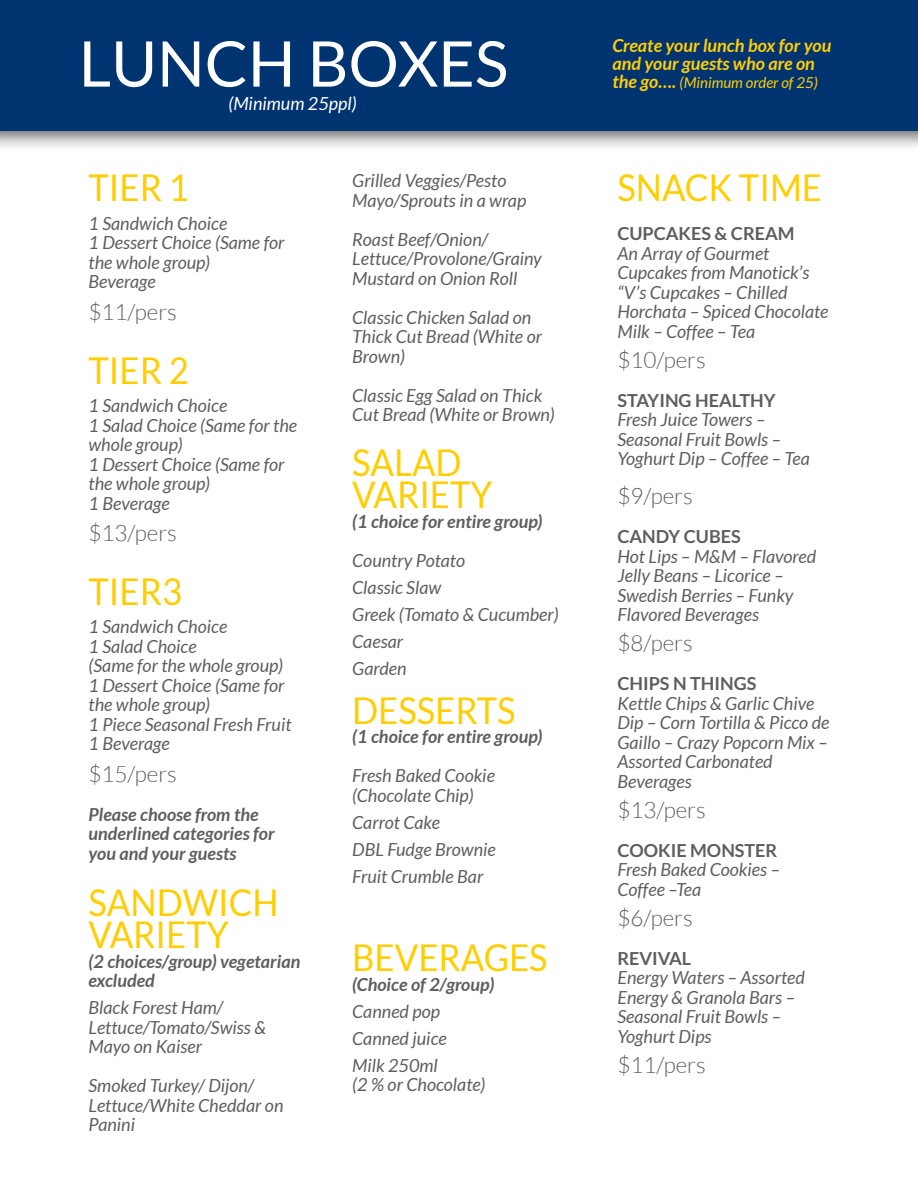
<style>
.page{position:relative;width:918px;height:1188px;background:#fff}
.page>*{position:absolute;margin:0;border:0;box-sizing:border-box;transform-origin:0 0}
.t1{font:63px "Lato";color:#fff}
.t2{font:36.9px/32.2px "Lato";color:#ffce02;scale:.94 1}
.t3{font:300 22.5px "Lato";color:#5d5e5e}
.t4{font:italic 18px/19.5px "Lato";color:#5d5e5e}
.t5{font:italic 700 18px/19.5px "Lato";color:#5d5e5e}
.t6{font:700 18px "Lato";color:#5d5e5e}
.t7{font:italic 700 18px/18px "Lato";color:#ffce02}
.t8{font:italic 18px "Lato";color:#fff}
.t9{font:italic 15px "Lato";color:#ffce02}
.s1{font-weight:700;font-size:18px}
</style>
<div class="page">
<div style="left:0;top:0;width:918px;height:131px;background:#003471"></div>
<h1 class="t1" style="left:79px;top:29px;width:431px">LUNCH BOXES</h1>
<p class="t8" style="left:228px;top:94px;width:130px">(Minimum 25ppl)</p>
<h2 class="t2" style="left:89px;top:172px;width:108px">TIER 1</h2>
<p class="t4" style="left:89px;top:214px;width:198px">1 Sandwich Choice<br>1 Dessert Choice (Same for the whole group)<br>Beverage</p>
<p class="t3" style="left:89px;top:300px;width:90px">$11/pers</p>
<h2 class="t2" style="left:89px;top:354px;width:108px">TIER 2</h2>
<p class="t4" style="left:89px;top:396px;width:210px">1 Sandwich Choice<br>1 Salad Choice (Same for the whole group)<br>1 Dessert Choice (Same for the whole group)<br>1 Beverage</p>
<p class="t3" style="left:89px;top:521px;width:90px">$13/pers</p>
<h2 class="t2" style="left:89px;top:575px;width:101px">TIER3</h2>
<p class="t4" style="left:89px;top:618px;width:205px">1 Sandwich Choice<br>1 Salad Choice<br>(Same for the whole group)<br>1 Dessert Choice (Same for the whole group)<br>1 Piece Seasonal Fresh Fruit<br>1 Beverage</p>
<p class="t3" style="left:89px;top:762px;width:90px">$15/pers</p>
<p class="t5" style="left:89px;top:805px;width:188px">Please choose from the underlined categories for you and your guests</p>
<h2 class="t2" style="left:89px;top:886px;width:204px">SANDWICH<br>VARIETY</h2>
<p class="t5" style="left:89px;top:952px;width:213px">(2 choices/group) vegetarian excluded</p>
<p class="t4" style="left:89px;top:999px;width:179px">Black Forest Ham/<br>Lettuce/Tomato/Swiss &amp;<br>Mayo on Kaiser</p>
<p class="t4" style="left:89px;top:1077px;width:196px">Smoked Turkey/ Dijon/<br>Lettuce/White Cheddar on<br>Panini</p>
<p class="t4" style="left:352px;top:172px;width:176px">Grilled Veggies/Pesto<br>Mayo/Sprouts in a wrap</p>
<p class="t4" style="left:352px;top:230px;width:191px">Roast Beef/Onion/<br>Lettuce/Provolone/Grainy<br>Mustard on Onion Roll</p>
<p class="t4" style="left:352px;top:308px;width:191px">Classic Chicken Salad on<br>Thick Cut Bread (White or<br>Brown)</p>
<p class="t4" style="left:352px;top:386px;width:204px">Classic Egg Salad on Thick<br>Cut Bread (White or Brown)</p>
<h2 class="t2" style="left:352px;top:446px;width:151px">SALAD<br>VARIETY</h2>
<p class="t5" style="left:352px;top:512px;width:192px">(1 choice for entire group)</p>
<p class="t4" style="left:352px;top:547px;width:208px;line-height:27px">Country Potato<br>Classic Slaw<br>Greek (Tomato &amp; Cucumber)<br>Caesar<br>Garden</p>
<h2 class="t2" style="left:352px;top:694px;width:175px">DESSERTS</h2>
<p class="t5" style="left:352px;top:727px;width:192px">(1 choice for entire group)</p>
<p class="t4" style="left:352px;top:766px;width:144px">Fresh Baked Cookie (Chocolate Chip)</p>
<p class="t4" style="left:352px;top:809px;width:145px;line-height:27px">Carrot Cake<br>DBL Fudge Brownie<br>Fruit Crumble Bar</p>
<h2 class="t2" style="left:352px;top:941px;width:209px">BEVERAGES</h2>
<p class="t5" style="left:352px;top:975px;width:144px">(Choice of 2/group)</p>
<p class="t4" style="left:352px;top:998px;width:96px;line-height:27px">Canned pop<br>Canned juice<br>Milk 250ml</p>
<p class="t4" style="left:352px;top:1075px;width:135px">(2 % or Chocolate)</p>
<p class="t7" style="left:612px;top:37px;width:220px">Create your lunch box for you and your guests who are on</p>
<p class="t9" style="left:612px;top:75px;width:207px"><span class="s1">the go….</span> (Minimum order of 25)</p>
<h2 class="t2" style="left:617px;top:172px;width:219px">SNACK TIME</h2>
<p class="t6" style="left:617px;top:223px;width:179px">CUPCAKES &amp; CREAM</p>
<p class="t4" style="left:617px;top:244px;width:213px">An Array of Gourmet<br>Cupcakes from Manotick’s “V’s Cupcakes – Chilled<br>Horchata – Spiced Chocolate<br>Milk – Coffee – Tea</p>
<p class="t3" style="left:617px;top:348px;width:90px">$10/pers</p>
<p class="t6" style="left:617px;top:390px;width:160px">STAYING HEALTHY</p>
<p class="t4" style="left:617px;top:411px;width:194px">Fresh Juice Towers –<br>Seasonal Fruit Bowls –<br>Yoghurt Dip – Coffee – Tea</p>
<p class="t3" style="left:617px;top:484px;width:77px">$9/pers</p>
<p class="t6" style="left:617px;top:526px;width:125px">CANDY CUBES</p>
<p class="t4" style="left:617px;top:547px;width:200px">Hot Lips – M&amp;M – Flavored<br>Jelly Beans – Licorice –<br>Swedish Berries – Funky<br>Flavored Beverages</p>
<p class="t3" style="left:617px;top:631px;width:77px">$8/pers</p>
<p class="t6" style="left:617px;top:673px;width:141px">CHIPS N THINGS</p>
<p class="t4" style="left:617px;top:694px;width:214px">Kettle Chips &amp; Garlic Chive<br>Dip – Corn Tortilla &amp; Picco de<br>Gaillo – Crazy Popcorn Mix –<br>Assorted Carbonated<br>Beverages</p>
<p class="t3" style="left:617px;top:798px;width:90px">$13/pers</p>
<p class="t6" style="left:617px;top:840px;width:161px">COOKIE MONSTER</p>
<p class="t4" style="left:617px;top:861px;width:164px">Fresh Baked Cookies –<br>Coffee –Tea</p>
<p class="t3" style="left:617px;top:906px;width:77px">$6/pers</p>
<p class="t6" style="left:617px;top:948px;width:75px">REVIVAL</p>
<p class="t4" style="left:617px;top:969px;width:189px">Energy Waters – Assorted<br>Energy &amp; Granola Bars –<br>Seasonal Fruit Bowls –<br>Yoghurt Dips</p>
<p class="t3" style="left:617px;top:1053px;width:90px">$11/pers</p>
</div>
